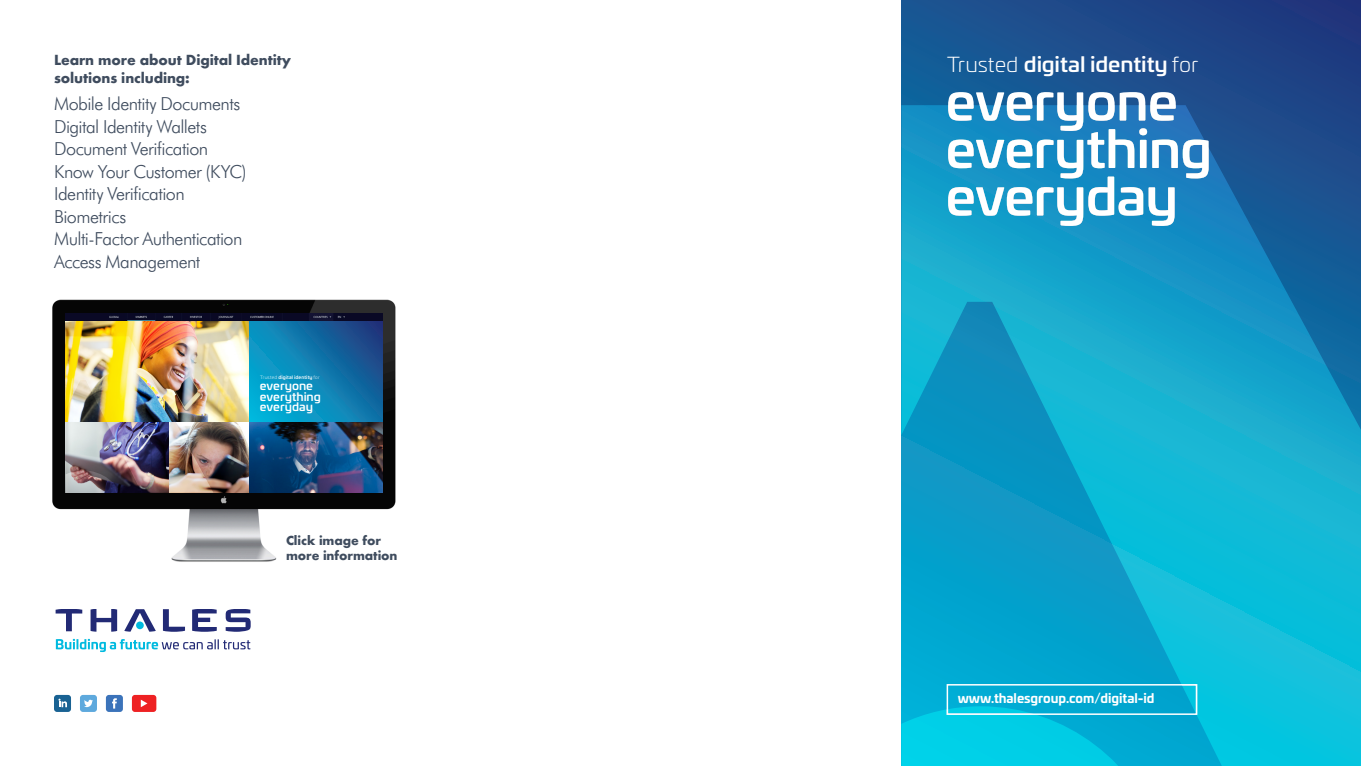
<style>
.page{position:relative;width:1361px;height:766px;background:#fff}
.page>*{position:absolute;margin:0;border:0;box-sizing:border-box;transform-origin:0 0}
.t1{font:500 50.85px/47.4px "Univia Pro";letter-spacing:-.02em;color:#fff;scale:1.06 1}
.t2{font:500 20.55px "Univia Pro";letter-spacing:-.005em;color:#fff;scale:1.06 1}
.HEADING_2{font:300 18px/22.5px "Futura BT";letter-spacing:-.03em;color:#3f4c5e}
.HEADING_2-2{font:700 13.5px/18px "Futura";letter-spacing:-.005em;color:#3f4c5e}
.HEADING_1{font:700 12.75px "Univia Pro";letter-spacing:-.005em;color:#fff}
.HEADING_2-3{font:700 12px "Futura";letter-spacing:-.005em;color:#3f4c5e}
.t3{font:500 11.4px/10.6px "Univia Pro";letter-spacing:-.005em;color:#fff;scale:1.06 1}
.t4{font:500 4.65px "Univia Pro";letter-spacing:.025em;color:#fff;scale:1.06 1}
.s1{font-weight:300}
</style>
<div class="page">
<div style="left:901px;top:0;width:460px;height:765px;background:linear-gradient(to right,#165e98,#21397e)"></div>
<div style="left:80px;top:694px;width:17px;height:17px;background:#5ea9dd;border-radius:3px"></div>
<svg style="left:84px;top:699px;width:9px;height:8px"></svg>
<div style="left:54px;top:694px;width:17px;height:17px;background:#196293;border-radius:3px"></div>
<svg style="left:58px;top:698px;width:9px;height:9px"></svg>
<div style="left:106px;top:694px;width:17px;height:17px;background:#3b73ba;border-radius:3px"></div>
<svg style="left:112px;top:698px;width:5px;height:10px"></svg>
<div style="left:132px;top:694px;width:24px;height:17px;background:#ee2123;border-radius:3px"></div>
<svg style="left:141px;top:699px;width:6px;height:8px"></svg>
<svg style="left:226px;top:609px;width:25px;height:22px"></svg>
<svg style="left:192px;top:609px;width:25px;height:22px"></svg>
<svg style="left:163px;top:609px;width:22px;height:22px"></svg>
<svg style="left:124px;top:609px;width:32px;height:22px"></svg>
<div style="left:136px;top:621px;width:8px;height:8px;background:#00badf;border-radius:50%"></div>
<svg style="left:91px;top:609px;width:26px;height:22px"></svg>
<svg style="left:56px;top:609px;width:26px;height:22px"></svg>
<svg style="left:56px;top:638px;width:194px;height:14px"></svg>
<img style="left:52px;top:299px;width:344px;height:263px">
<img style="left:65px;top:313px;width:317px;height:179px">
<img style="left:213px;top:421px;width:170px;height:71px">
<img style="left:66px;top:321px;width:183px;height:100px">
<svg style="left:249px;top:321px;width:134px;height:100px;background:#0e7cb0"></svg>
<img style="left:66px;top:336px;width:147px;height:156px">
<svg style="left:901px;top:105px;width:460px;height:660px;background:#109fc9"></svg>
<p class="HEADING_2-2" style="left:54px;top:51px;width:239px">Learn more about Digital Identity solutions including:</p>
<p class="HEADING_2" style="left:54px;top:92px;width:194px">Mobile Identity Documents<br>Digital Identity Wallets<br>Document Verification<br>Know Your Customer (KYC)<br>Identity Verification<br>Biometrics<br>Multi-Factor Authentication<br>Access Management</p>
<p class="t4" style="left:260px;top:374px;width:58px"><span class="s1">Trusted</span> digital identity <span class="s1">for</span></p>
<p class="t3" style="left:260px;top:379px;width:59px">everyone everything everyday</p>
<p class="HEADING_2-3" style="left:286px;top:532px;width:97px">Click image for</p>
<p class="HEADING_2-3" style="left:286px;top:547px;width:113px">more information</p>
<p class="t2" style="left:947px;top:48px;width:238px"><span class="s1">Trusted</span> digital identity <span class="s1">for</span></p>
<p class="t1" style="left:945px;top:75px;width:253px">everyone everything everyday</p>
<p class="HEADING_1" style="left:958px;top:688px;width:198px">www.thalesgroup.com/digital-id</p>
</div>
